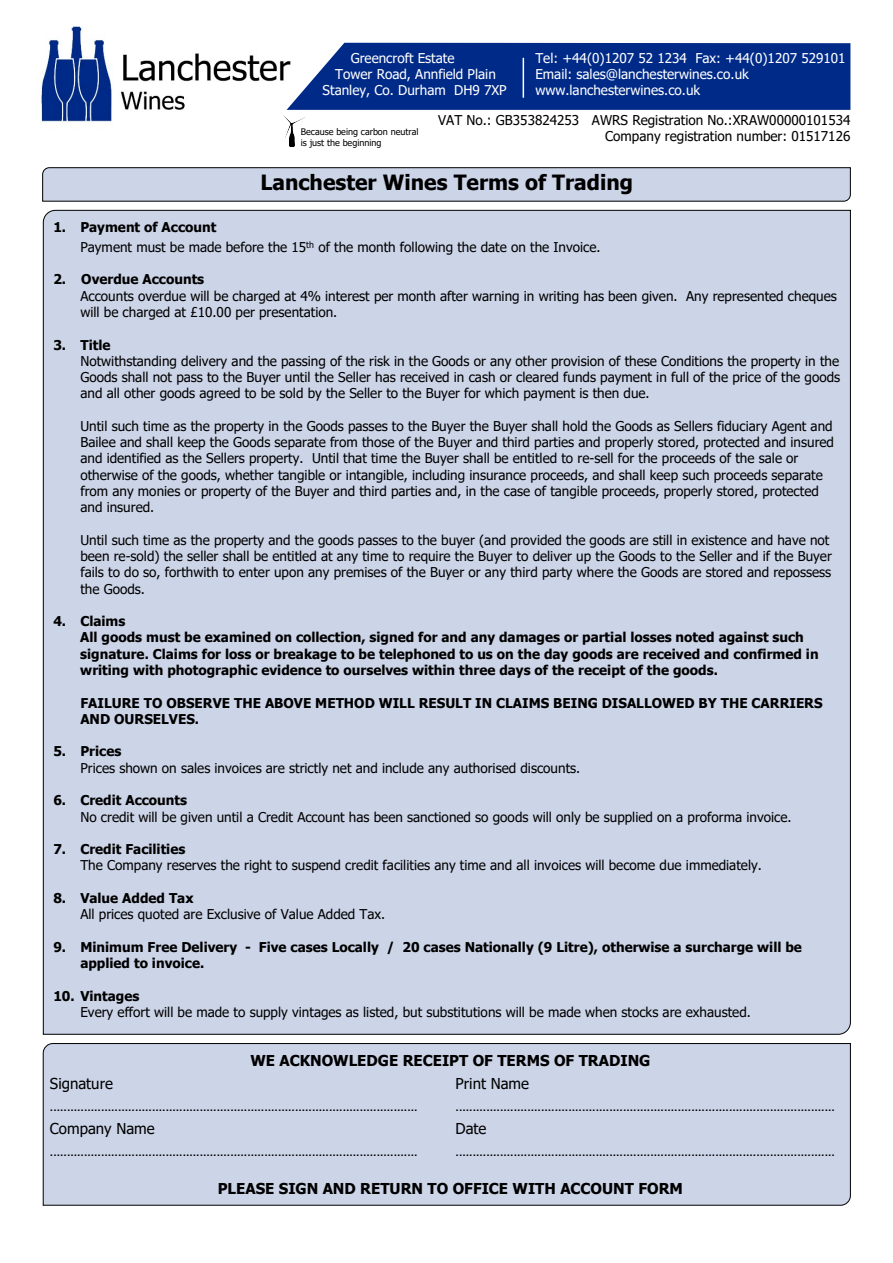
<style>
.page{position:relative;width:893px;height:1263px;background:#fff}
.page>*{position:absolute;margin:0;border:0;box-sizing:border-box;transform-origin:0 0}
.t1{font:700 21px "Tahoma";color:#000}
.t2{font:15px "Bahnschrift";color:#000}
.t3{font:700 15px "Tahoma";color:#000}
.t4{font:15px "Tahoma";color:#000}
.t5{font:13.5px/16.2px "Tahoma";color:#000}
.t6{font:700 13.5px/16.2px "Tahoma";color:#000}
.t7{font:13.5px/16.2px "Tahoma";color:#fff}
.t8{font:9px/10.8px "Tahoma";color:#000}
.s1{font-weight:700}
</style>
<div class="page">
<div style="left:43px;top:210px;width:808px;height:825px;background:#ccd4e7"></div>
<svg style="left:42px;top:167px;width:809px;height:35px;background:#c0c7d9"></svg>
<div style="left:42px;top:1043px;width:809px;height:163px;background:#ccd4e7"></div>
<img style="left:41px;top:26px;width:348px;height:96px">
<svg style="left:287px;top:43px;width:563px;height:67px;background:#0d358e"></svg>
<hr style="left:523px;top:58px;width:1px;height:40px;background:#fff">
<img style="left:284px;top:115px;width:21px;height:32px">
<p class="t7" style="left:351px;top:51px;width:105px">Greencroft Estate</p>
<p class="t7" style="left:335px;top:67px;width:162px">Tower Road, Annfield Plain</p>
<p class="t7" style="left:323px;top:83px;width:186px">Stanley, Co. Durham DH9 7XP</p>
<p class="t7" style="left:535px;top:51px;width:312px">Tel: +44(0)1207 52 1234 Fax: +44(0)1207 529101<br>Email: sales@lanchesterwines.co.uk www.lanchesterwines.co.uk</p>
<p class="t8" style="left:301px;top:127px;width:119px">Because being carbon neutral is just the beginning</p>
<p class="t5" style="left:438px;top:113px;width:414px;text-align:right">VAT No.: GB353824253 AWRS Registration No.:XRAW00000101534<br>Company registration number: 01517126</p>
<h1 class="t1" style="left:261px;top:174px;width:374px">Lanchester Wines Terms of Trading</h1>
<p class="t5" style="left:80px;top:218px;width:522px;line-height:20.2px;text-indent:-27px"><span class="s1">1. Payment of Account<br></span>Payment must be made before the 15<sup>th</sup> of the month following the date on the Invoice.</p>
<p class="t6" style="left:53px;top:273px;width:152px">2. Overdue Accounts</p>
<p class="t5" style="left:80px;top:289px;width:758px">Accounts overdue will be charged at 4% interest per month after warning in writing has been given. Any represented cheques will be charged at £10.00 per presentation.</p>
<p class="t6" style="left:53px;top:338px;width:59px">3. Title</p>
<p class="t5" style="left:80px;top:354px;width:761px;text-align:justify">Notwithstanding delivery and the passing of the risk in the Goods or any other provision of these Conditions the property in the Goods shall not pass to the Buyer until the Seller has received in cash or cleared funds payment in full of the price of the goods and all other goods agreed to be sold by the Seller to the Buyer for which payment is then due.</p>
<p class="t5" style="left:80px;top:419px;width:755px">Until such time as the property in the Goods passes to the Buyer the Buyer shall hold the Goods as Sellers fiduciary Agent and Bailee and shall keep the Goods separate from those of the Buyer and third parties and properly stored, protected and insured and identified as the Sellers property. Until that time the Buyer shall be entitled to re-sell for the proceeds of the sale or otherwise of the goods, whether tangible or intangible, including insurance proceeds, and shall keep such proceeds separate from any monies or property of the Buyer and third parties and, in the case of tangible proceeds, properly stored, protected and insured.</p>
<p class="t5" style="left:80px;top:533px;width:753px">Until such time as the property and the goods passes to the buyer (and provided the goods are still in existence and have not been re-sold) the seller shall be entitled at any time to require the Buyer to deliver up the Goods to the Seller and if the Buyer fails to do so, forthwith to enter upon any premises of the Buyer or any third party where the Goods are stored and repossess the Goods.</p>
<p class="t6" style="left:80px;top:614px;width:740px;text-indent:-27px">4. Claims<br>All goods must be examined on collection, signed for and any damages or partial losses noted against such signature. Claims for loss or breakage to be telephoned to us on the day goods are received and confirmed in writing with photographic evidence to ourselves within three days of the receipt of the goods.</p>
<p class="t6" style="left:80px;top:696px;width:744px">FAILURE TO OBSERVE THE ABOVE METHOD WILL RESULT IN CLAIMS BEING DISALLOWED BY THE CARRIERS<br>AND OURSELVES.</p>
<p class="t6" style="left:53px;top:744px;width:69px">5. Prices</p>
<p class="t5" style="left:80px;top:761px;width:501px">Prices shown on sales invoices are strictly net and include any authorised discounts.</p>
<p class="t6" style="left:53px;top:793px;width:135px">6. Credit Accounts</p>
<p class="t5" style="left:80px;top:810px;width:713px">No credit will be given until a Credit Account has been sanctioned so goods will only be supplied on a proforma invoice.</p>
<p class="t6" style="left:53px;top:842px;width:133px">7. Credit Facilities</p>
<p class="t5" style="left:80px;top:858px;width:683px">The Company reserves the right to suspend credit facilities any time and all invoices will become due immediately.</p>
<p class="t6" style="left:53px;top:891px;width:142px">8. Value Added Tax</p>
<p class="t5" style="left:80px;top:907px;width:306px">All prices quoted are Exclusive of Value Added Tax.</p>
<p class="t6" style="left:80px;top:940px;width:723px;text-indent:-27px">9. Minimum Free Delivery - Five cases Locally / 20 cases Nationally (9 Litre), otherwise a surcharge will be applied to invoice.</p>
<p class="t6" style="left:53px;top:989px;width:87px">10. Vintages</p>
<p class="t5" style="left:80px;top:1005px;width:672px">Every effort will be made to supply vintages as listed, but substitutions will be made when stocks are exhausted.</p>
<p class="t3" style="left:250px;top:1055px;width:401px">WE ACKNOWLEDGE RECEIPT OF TERMS OF TRADING</p>
<p class="t4" style="left:50px;top:1077px;width:64px">Signature</p>
<p class="t4" style="left:456px;top:1077px;width:75px">Print Name</p>
<p class="t2" style="left:50px;top:1099px;width:369px">............................................................................................................</p>
<p class="t2" style="left:456px;top:1099px;width:381px">...............................................................................................................</p>
<p class="t4" style="left:50px;top:1122px;width:106px">Company Name</p>
<p class="t4" style="left:456px;top:1122px;width:32px">Date</p>
<p class="t2" style="left:50px;top:1144px;width:369px">............................................................................................................</p>
<p class="t2" style="left:456px;top:1144px;width:381px">...............................................................................................................</p>
<p class="t3" style="left:218px;top:1182px;width:467px">PLEASE SIGN AND RETURN TO OFFICE WITH ACCOUNT FORM</p>
</div>
